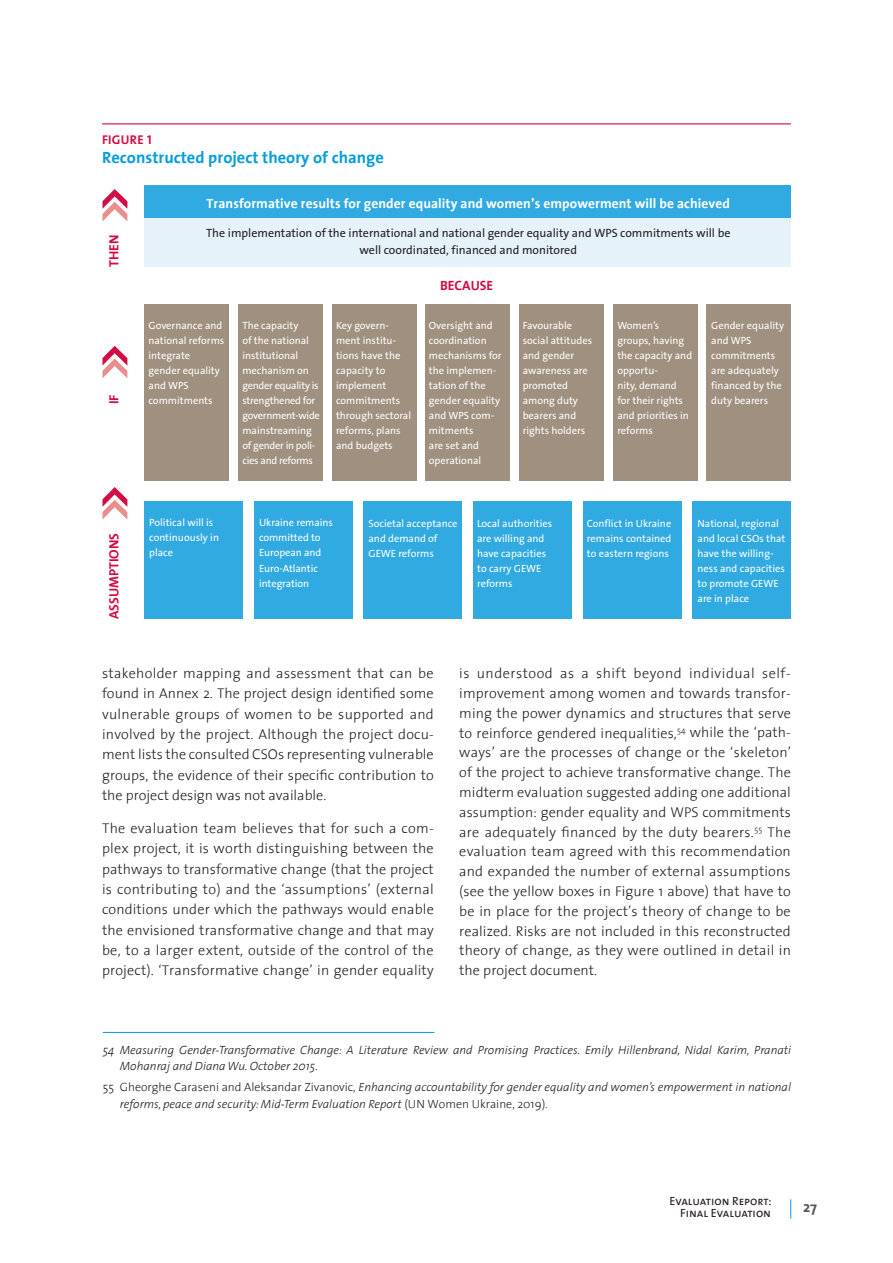
<style>
.page{position:relative;width:893px;height:1263px;background:#fff}
.page>*{position:absolute;margin:0;border:0;box-sizing:border-box;transform-origin:0 0}
.t1{font:700 16.5px "The Sans";color:#069ddc}
.t2{font:700 15px "The Sans";color:#57585a}
.t3{font:300 14.25px/19.8px "The Sans";letter-spacing:.01em;color:#231f20;text-align:justify}
.t4{font:700 13.5px "The Sans";letter-spacing:.005em;color:#fff}
.t5{font:700 13.5px "The Sans";color:#d20d44}
.t6{font:12.75px "The Sans Bold Caps";letter-spacing:.02em;color:#d20d44}
.t7{font:italic 300 12px/16.5px "The Sans";color:#231f20}
.t8{font:12px/16.5px "The Sans B5 Plain";color:#231f20;text-align:center}
.t9{font:12px/12px "The Sans Caps";color:#231f20;text-align:right}
.t10{font:10.5px/15px "The Sans B5 Plain";color:#fff}
.t11{font:10.5px/15px "The Sans B5 Plain";letter-spacing:-.025em;color:#fff}
.s1{font-style:normal}
</style>
<div class="page">
<svg style="left:790px;top:1199px;width:1px;height:19px"></svg>
<hr style="left:102px;top:123px;width:689px;height:1px;background:#d20d44">
<hr style="left:103px;top:1032px;width:331px;height:1px;background:#069ddc">
<div style="left:145px;top:192px;width:646px;height:75px;background:#e6f2fa"></div>
<div style="left:707px;top:304px;width:84px;height:177px;background:#a0907f"></div>
<div style="left:613px;top:304px;width:84px;height:177px;background:#a0907f"></div>
<div style="left:519px;top:304px;width:84px;height:177px;background:#a0907f"></div>
<div style="left:426px;top:304px;width:84px;height:177px;background:#a0907f"></div>
<div style="left:332px;top:304px;width:84px;height:177px;background:#a0907f"></div>
<div style="left:238px;top:304px;width:84px;height:177px;background:#a0907f"></div>
<div style="left:145px;top:304px;width:84px;height:177px;background:#a0907f"></div>
<div style="left:145px;top:185px;width:646px;height:33px;background:#30aae1"></div>
<svg style="left:102px;top:346px;width:25px;height:32px"></svg>
<svg style="left:102px;top:487px;width:25px;height:33px"></svg>
<svg style="left:102px;top:189px;width:25px;height:33px"></svg>
<div style="left:693px;top:502px;width:98px;height:117px;background:#30aae1"></div>
<div style="left:583px;top:502px;width:98px;height:117px;background:#30aae1"></div>
<div style="left:473px;top:502px;width:99px;height:117px;background:#30aae1"></div>
<div style="left:364px;top:502px;width:98px;height:117px;background:#30aae1"></div>
<div style="left:254px;top:502px;width:98px;height:117px;background:#30aae1"></div>
<div style="left:145px;top:502px;width:98px;height:117px;background:#30aae1"></div>
<p class="t6" style="left:102px;top:129px;width:51px">FIGURE 1</p>
<p class="t1" style="left:102px;top:144px;width:283px">Reconstructed project theory of change</p>
<p class="t5" style="left:103px;top:267px;width:33px;rotate:-90deg">then</p>
<p class="t5" style="left:103px;top:404px;width:11px;rotate:-90deg">IF</p>
<p class="t5" style="left:103px;top:619px;width:87px;rotate:-90deg">Assumptions</p>
<p class="t4" style="left:207px;top:192px;width:525px">Transformative results for gender equality and women’s empowerment will be achieved</p>
<p class="t8" style="left:206px;top:225px;width:526px">The implementation of the international and national gender equality and WPS commitments will be well coordinated, financed and monitored</p>
<p class="t5" style="left:440px;top:274px;width:17px">Because</p>
<p class="t10" style="left:149px;top:318px;width:77px">Governance and national reforms integrate gender equality and WPS commitments</p>
<p class="t11" style="left:242px;top:318px;width:79px">The capacity<br>of the national institutional mechanism on gender equality is strengthened for government-wide mainstreaming of gender in poli&shy;cies and reforms</p>
<p class="t10" style="left:336px;top:318px;width:77px">Key govern&shy;ment institu&shy;tions have the capacity to implement commitments through sectoral reforms, plans and budgets</p>
<p class="t10" style="left:429px;top:318px;width:74px">Oversight and coordination mechanisms for the implemen&shy;tation of the gender equality and WPS com&shy;mitments<br>are set and operational</p>
<p class="t10" style="left:523px;top:318px;width:71px">Favourable social attitudes and gender awareness are promoted among duty bearers and rights holders</p>
<p class="t10" style="left:617px;top:318px;width:76px">Women’s groups, having the capacity and opportu-<br>nity, demand for their rights and priorities in reforms</p>
<p class="t10" style="left:711px;top:318px;width:74px">Gender equality and WPS commitments are adequately financed by the duty bearers</p>
<p class="t10" style="left:149px;top:516px;width:71px">Political will is continuously in place</p>
<p class="t10" style="left:259px;top:516px;width:75px">Ukraine remains committed to<br>European and<br>Euro-Atlantic integration</p>
<p class="t10" style="left:368px;top:516px;width:91px">Societal acceptance and demand of<br>GEWE reforms</p>
<p class="t10" style="left:477px;top:516px;width:77px">Local authorities are willing and have capacities to carry GEWE reforms</p>
<p class="t10" style="left:587px;top:516px;width:86px;text-align:justify">Conflict in Ukraine remains contained to eastern regions</p>
<p class="t10" style="left:698px;top:516px;width:89px">National, regional and local CSOs that have the willing&shy;ness and capacities to promote GEWE are in place</p>
<p class="t3" style="left:102px;top:663px;width:333px;line-height:20.2px">stakeholder mapping and assessment that can be found in Annex 2. The project design identified some vulnerable groups of women to be supported and involved by the project. Although the project docu&shy;ment lists the consulted CSOs representing vulnerable groups, the evidence of their specific contribution to the project design was not available.</p>
<p class="t3" style="left:102px;top:818px;width:333px;line-height:20.2px">The evaluation team believes that for such a com&shy;plex project, it is worth distinguishing between the pathways to transformative change (that the project is contributing to) and the ‘assumptions’ (external conditions under which the pathways would enable the envisioned transformative change and that may be, to a larger extent, outside of the control of the project). ‘Transformative change’ in gender equality</p>
<p class="t3" style="left:459px;top:663px;width:333px;text-align:left">is understood as a shift beyond individual self&shy;improvement among women and towards transfor&shy;ming the power dynamics and structures that serve to reinforce gendered inequalities,<sup>54</sup> while the ‘path&shy;ways’ are the processes of change or the ‘skeleton’ of the project to achieve transformative change. The midterm evaluation suggested adding one additional assumption: gender equality and WPS commitments are adequately financed by the duty bearers.<sup>55</sup> The evaluation team agreed with this recommendation and expanded the number of external assumptions (see the yellow boxes in Figure 1 above) that have to be in place for the project’s theory of change to be realized. Risks are not included in this reconstructed theory of change, as they were outlined in detail in the project document.</p>
<p class="t7" style="left:120px;top:1041px;width:673px;text-indent:-17px">54 Measuring Gender-Transformative Change: A Literature Review and Promising Practices. Emily Hillenbrand, Nidal Karim, Pranati<br>Mohanraj and Diana Wu. October 2015<span class="s1">.</span></p>
<p class="t7" style="left:120px;top:1078px;width:673px;text-indent:-17px"><span class="s1">55 Gheorghe Caraseni and Aleksandar Zivanovic,</span> Enhancing accountability for gender equality and women’s empowerment in national reforms, peace and security: Mid-Term Evaluation Report <span class="s1">(UN Women Ukraine, 2019).</span></p>
<p class="t9" style="left:669px;top:1194px;width:104px">Evaluation Report:<br>Final Evaluation</p>
<p class="t2" style="left:803px;top:1195px;width:16px">27</p>
</div>
